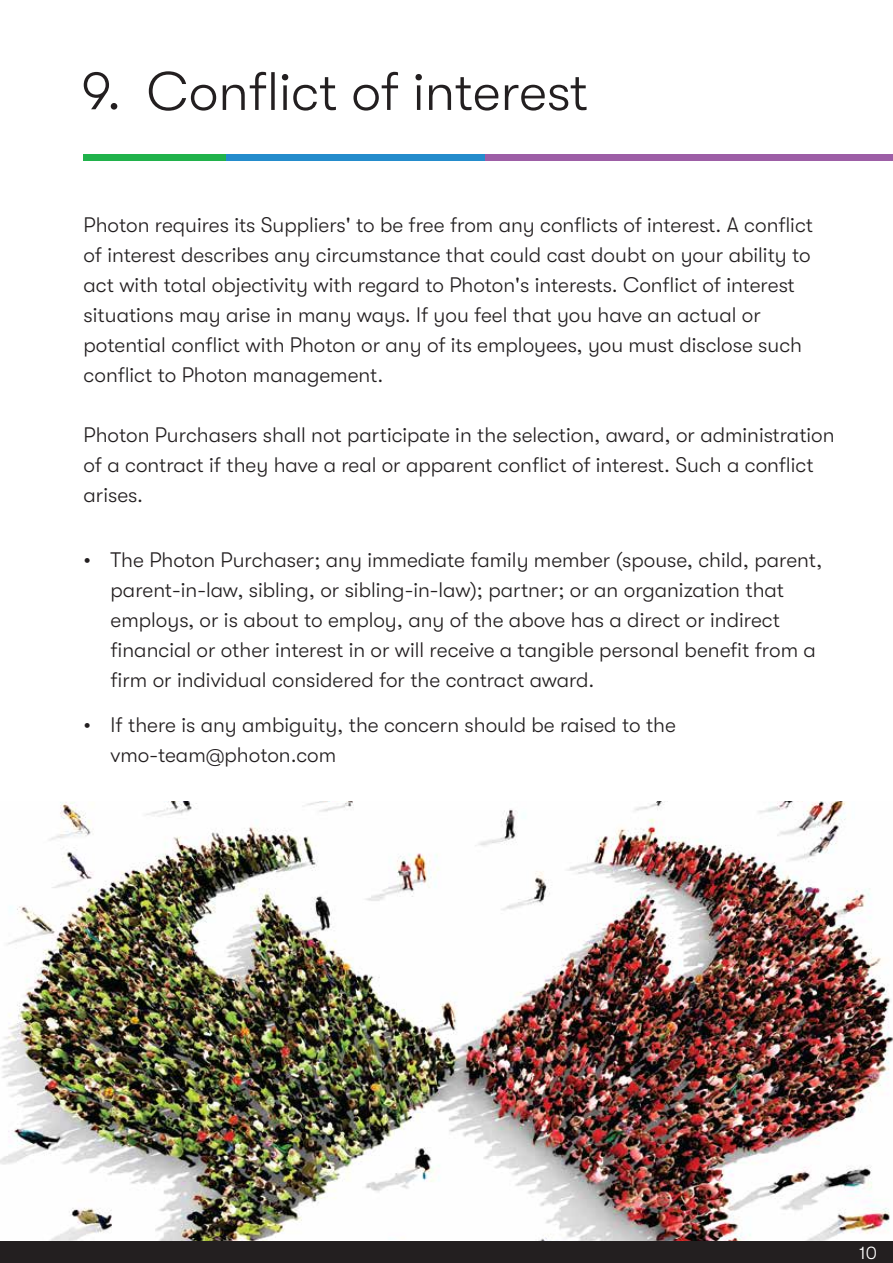
<style>
.page{position:relative;width:893px;height:1263px;background:#fff}
.page>*{position:absolute;margin:0;border:0;box-sizing:border-box;transform-origin:0 0}
.t1{font:300 54px "GT Walsheim";color:#231f20}
.t2{font:300 21px/30px "GT Walsheim";color:#231f20}
.t3{font:300 18px "GT Walsheim";color:#fff}
</style>
<div class="page">
<img style="left:0;top:802px;width:893px;height:439px">
<div style="left:83px;top:154px;width:164px;height:7px;background:#20b24b"></div>
<div style="left:227px;top:154px;width:258px;height:7px;background:#248ccc"></div>
<div style="left:485px;top:154px;width:408px;height:7px;background:#9d5ea6"></div>
<div style="left:0;top:1241px;width:893px;height:22px;background:#231f20"></div>
<h1 class="t1" style="left:82px;top:61px;width:41px">9.</h1>
<h1 class="t1" style="left:147px;top:61px;width:443px">Conflict of interest</h1>
<p class="t2" style="left:84px;top:210px;width:731px">Photon requires its Suppliers' to be free from any conflicts of interest. A conflict of interest describes any circumstance that could cast doubt on your ability to act with total objectivity with regard to Photon's interests. Conflict of interest situations may arise in many ways. If you feel that you have an actual or potential conflict with Photon or any of its employees, you must disclose such conflict to Photon management.</p>
<p class="t2" style="left:84px;top:420px;width:752px">Photon Purchasers shall not participate in the selection, award, or administration of a contract if they have a real or apparent conflict of interest. Such a conflict arises.</p>
<p class="t2" style="left:111px;top:545px;width:713px;text-indent:-27px">• The Photon Purchaser; any immediate family member (spouse, child, parent, parent-in-law, sibling, or sibling-in-law); partner; or an organization that employs, or is about to employ, any of the above has a direct or indirect financial or other interest in or will receive a tangible personal benefit from a firm or individual considered for the contract award.</p>
<p class="t2" style="left:111px;top:710px;width:567px;text-indent:-27px">• If there is any ambiguity, the concern should be raised to the vmo-team@photon.com</p>
<p class="t3" style="left:859px;top:1242px;width:19px">10</p>
</div>
